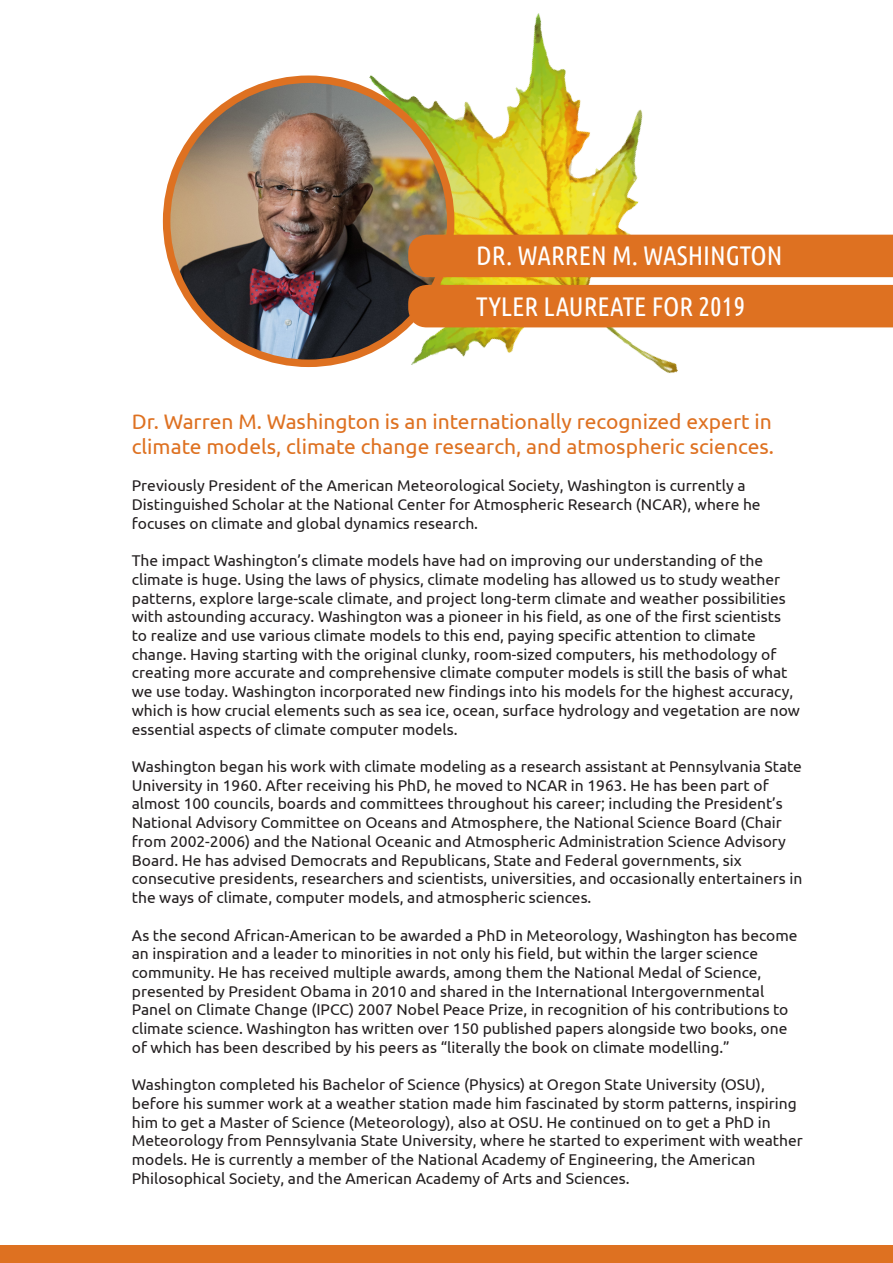
<style>
.page{position:relative;width:893px;height:1263px;background:#fff}
.page>*{position:absolute;margin:0;border:0;box-sizing:border-box;transform-origin:0 0}
.t1{font:27px "Ubuntu Condensed";color:#fff}
.t2{font:21px/25.2px "Ubuntu";color:#de7121}
.t3{font:15.6px/18.8px "Ubuntu";color:#231f20}
</style>
<div class="page">
<img style="left:251px;top:13px;width:548px;height:360px">
<img style="left:167px;top:79px;width:284px;height:284px;border-radius:142px">
<div style="left:163px;top:75px;width:291px;height:292px;border:8px solid #de7121;border-radius:50%"></div>
<div style="left:408px;top:235px;width:485px;height:42px;background:#de7121"></div>
<div style="left:408px;top:285px;width:485px;height:42px;background:#de7121"></div>
<div style="left:0;top:1246px;width:893px;height:17px;background:#de7121"></div>
<p class="t1" style="left:476px;top:239px;width:308px">DR. WARREN M. WASHINGTON</p>
<p class="t1" style="left:476px;top:290px;width:270px">TYLER LAUREATE FOR 2019</p>
<p class="t2" style="left:132px;top:408px;width:644px">Dr. Warren M. Washington is an internationally recognized expert in climate models, climate change research, and atmospheric sciences.</p>
<p class="t3" style="left:132px;top:476px;width:630px">Previously President of the American Meteorological Society, Washington is currently a<br>Distinguished Scholar at the National Center for Atmospheric Research (NCAR), where he focuses on climate and global dynamics research.</p>
<p class="t3" style="left:132px;top:551px;width:670px">The impact Washington’s climate models have had on improving our understanding of the climate is huge. Using the laws of physics, climate modeling has allowed us to study weather patterns, explore large-scale climate, and project long-term climate and weather possibilities with astounding accuracy. Washington was a pioneer in his field, as one of the first scientists to realize and use various climate models to this end, paying specific attention to climate change. Having starting with the original clunky, room-sized computers, his methodology of creating more accurate and comprehensive climate computer models is still the basis of what we use today. Washington incorporated new findings into his models for the highest accuracy, which is how crucial elements such as sea ice, ocean, surface hydrology and vegetation are now essential aspects of climate computer models.</p>
<p class="t3" style="left:132px;top:757px;width:672px">Washington began his work with climate modeling as a research assistant at Pennsylvania State University in 1960. After receiving his PhD, he moved to NCAR in 1963. He has been part of almost 100 councils, boards and committees throughout his career; including the President’s National Advisory Committee on Oceans and Atmosphere, the National Science Board (Chair from 2002-2006) and the National Oceanic and Atmospheric Administration Science Advisory Board. He has advised Democrats and Republicans, State and Federal governments, six consecutive presidents, researchers and scientists, universities, and occasionally entertainers in the ways of climate, computer models, and atmospheric sciences.</p>
<p class="t3" style="left:132px;top:925px;width:667px">As the second African-American to be awarded a PhD in Meteorology, Washington has become an inspiration and a leader to minorities in not only his field, but within the larger science community. He has received multiple awards, among them the National Medal of Science, presented by President Obama in 2010 and shared in the International Intergovernmental Panel on Climate Change (IPCC) 2007 Nobel Peace Prize, in recognition of his contributions to climate science. Washington has written over 150 published papers alongside two books, one of which has been described by his peers as “literally the book on climate modelling.”</p>
<p class="t3" style="left:132px;top:1075px;width:672px">Washington completed his Bachelor of Science (Physics) at Oregon State University (OSU), before his summer work at a weather station made him fascinated by storm patterns, inspiring him to get a Master of Science (Meteorology), also at OSU. He continued on to get a PhD in Meteorology from Pennsylvania State University, where he started to experiment with weather models. He is currently a member of the National Academy of Engineering, the American Philosophical Society, and the American Academy of Arts and Sciences.</p>
</div>
